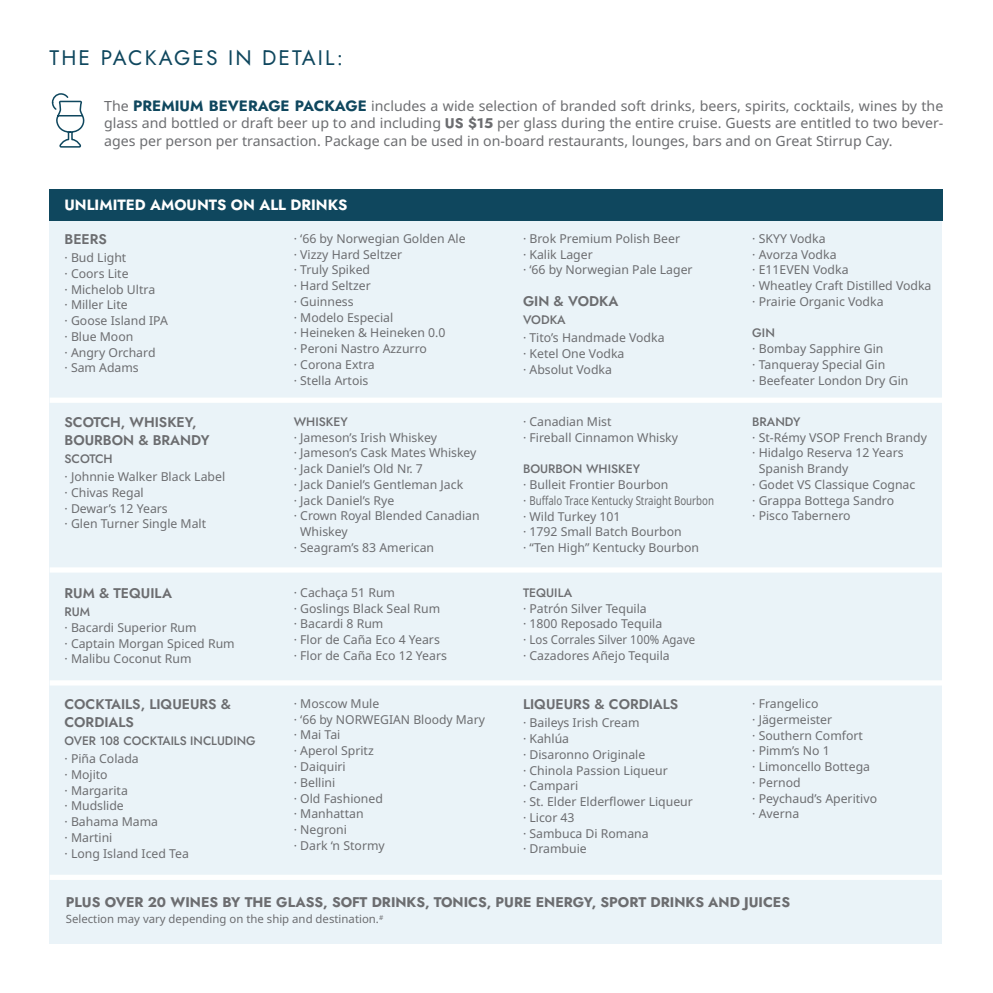
<style>
.page{position:relative;width:993px;height:993px;background:#fff}
.page>*{position:absolute;margin:0;border:0;box-sizing:border-box;transform-origin:0 0}
.t1{font:21px "Jost";letter-spacing:.1em;color:#0f475e}
.t2{font:700 14.88px "Jost";color:#fff}
.t3{font:14px/17.5px "Noto Sans";color:#6c6d70;text-align:justify}
.t4{font:600 14px/17.5px "Jost";color:#6c6d70}
.t5{font:700 14px "Jost";color:#6c6d70}
.t6{font:12.25px/15.8px "Noto Sans";color:#6c6d70}
.t7{font:500 12.25px "Jost";color:#6c6d70}
.t8{font:11.38px "Noto Sans";color:#6c6d70}
.s1{font-family:"Jost";font-weight:700;font-size:14.88px;color:#0f475e}
.s2{font-family:"Jost";font-weight:700}
</style>
<div class="page">
<svg style="left:51px;top:93px;width:34px;height:55px"></svg>
<div style="left:50px;top:221px;width:891px;height:722px;background:#eaf3f8"></div>
<div style="left:50px;top:189px;width:893px;height:32px;background:#0f475e"></div>
<div style="left:50px;top:397px;width:919px;height:5px;background:#fff"></div>
<div style="left:50px;top:567px;width:919px;height:5px;background:#fff"></div>
<div style="left:50px;top:680px;width:919px;height:5px;background:#fff"></div>
<div style="left:50px;top:874px;width:919px;height:5px;background:#fff"></div>
<h1 class="t1" style="left:50px;top:43px;width:295px">THE PACKAGES IN DETAIL:</h1>
<p class="t3" style="left:104px;top:97px;width:840px">The <span class="s1">PREMIUM BEVERAGE PACKAGE</span> includes a wide selection of branded soft drinks, beers, spirits, cocktails, wines by the glass and bottled or draft beer up to and including <span class="s2">US $15</span> per glass during the entire cruise. Guests are entitled to two bever&shy;ages per person per transaction. Package can be used in on-board restaurants, lounges, bars and on Great Stirrup Cay.</p>
<p class="t2" style="left:64px;top:195px;width:284px">UNLIMITED AMOUNTS ON ALL DRINKS</p>
<p class="t4" style="left:64px;top:230px;width:44px">BEERS</p>
<p class="t6" style="left:64px;top:250px;width:105px">· Bud Light<br>· Coors Lite<br>· Michelob Ultra<br>· Miller Lite<br>· Goose Island IPA · Blue Moon<br>· Angry Orchard<br>· Sam Adams</p>
<p class="t4" style="left:64px;top:413px;width:147px">SCOTCH, WHISKEY,<br>BOURBON &amp; BRANDY</p>
<p class="t7" style="left:64px;top:450px;width:50px">SCOTCH</p>
<p class="t6" style="left:64px;top:469px;width:162px">· Johnnie Walker Black Label · Chivas Regal<br>· Dewar’s 12 Years<br>· Glen Turner Single Malt</p>
<p class="t4" style="left:64px;top:584px;width:109px">RUM &amp; TEQUILA</p>
<p class="t7" style="left:64px;top:603px;width:27px">RUM</p>
<p class="t6" style="left:64px;top:619px;width:172px">· Bacardi Superior Rum<br>· Captain Morgan Spiced Rum · Malibu Coconut Rum</p>
<p class="t4" style="left:64px;top:695px;width:168px">COCKTAILS, LIQUEURS &amp;<br>CORDIALS</p>
<p class="t7" style="left:64px;top:732px;width:192px">OVER 108 COCKTAILS INCLUDING</p>
<p class="t6" style="left:64px;top:750px;width:126px">· Piña Colada<br>· Mojito<br>· Margarita<br>· Mudslide<br>· Bahama Mama<br>· Martini<br>· Long Island Iced Tea</p>
<p class="t6" style="left:294px;top:230px;width:173px">· ‘66 by Norwegian Golden Ale · Vizzy Hard Seltzer<br>· Truly Spiked<br>· Hard Seltzer<br>· Guinness<br>· Modelo Especial<br>· Heineken &amp; Heineken 0.0<br>· Peroni Nastro Azzurro<br>· Corona Extra<br>· Stella Artois</p>
<p class="t6" style="left:523px;top:230px;width:171px">· Brok Premium Polish Beer<br>· Kalik Lager<br>· ‘66 by Norwegian Pale Lager</p>
<p class="t4" style="left:523px;top:292px;width:97px">GIN &amp; VODKA</p>
<p class="t7" style="left:523px;top:311px;width:44px">VODKA</p>
<p class="t6" style="left:523px;top:330px;width:143px">· Tito’s Handmade Vodka · Ketel One Vodka<br>· Absolut Vodka</p>
<p class="t7" style="left:294px;top:413px;width:56px">WHISKEY</p>
<p class="t6" style="left:294px;top:429px;width:145px">· Jameson’s Irish Whiskey</p>
<p class="t6" style="left:294px;top:445px;width:184px">· Jameson’s Cask Mates Whiskey</p>
<p class="t6" style="left:294px;top:461px;width:131px">· Jack Daniel’s Old Nr. 7</p>
<p class="t6" style="left:294px;top:476px;width:171px">· Jack Daniel’s Gentleman Jack</p>
<p class="t6" style="left:294px;top:492px;width:102px">· Jack Daniel’s Rye</p>
<p class="t6" style="left:294px;top:508px;width:187px">· Crown Royal Blended Canadian</p>
<p class="t6" style="left:300px;top:524px;width:49px">Whiskey</p>
<p class="t6" style="left:294px;top:539px;width:142px">· Seagram’s 83 American</p>
<p class="t6" style="left:523px;top:414px;width:156px">· Canadian Mist<br>· Fireball Cinnamon Whisky</p>
<p class="t7" style="left:523px;top:460px;width:118px">BOURBON WHISKEY</p>
<p class="t6" style="left:523px;top:477px;width:192px">· Bulleit Frontier Bourbon<br>· Buffalo Trace Kentucky Straight Bourbon · Wild Turkey 101<br>· 1792 Small Batch Bourbon<br>· “Ten High” Kentucky Bourbon</p>
<p class="t6" style="left:294px;top:584px;width:155px">· Cachaça 51 Rum<br>· Goslings Black Seal Rum<br>· Bacardi 8 Rum<br>· Flor de Caña Eco 4 Years<br>· Flor de Caña Eco 12 Years</p>
<p class="t7" style="left:523px;top:584px;width:51px">TEQUILA</p>
<p class="t6" style="left:523px;top:600px;width:174px">· Patrón Silver Tequila<br>· 1800 Reposado Tequila<br>· Los Corrales Silver 100% Agave · Cazadores Añejo Tequila</p>
<p class="t6" style="left:294px;top:695px;width:192px">· Moscow Mule<br>· ‘66 by NORWEGIAN Bloody Mary · Mai Tai<br>· Aperol Spritz<br>· Daiquiri<br>· Bellini<br>· Old Fashioned<br>· Manhattan<br>· Negroni<br>· Dark ‘n Stormy</p>
<p class="t4" style="left:523px;top:695px;width:157px">LIQUEURS &amp; CORDIALS</p>
<p class="t6" style="left:523px;top:715px;width:171px">· Baileys Irish Cream<br>· Kahlúa<br>· Disaronno Originale<br>· Chinola Passion Liqueur<br>· Campari<br>· St. Elder Elderflower Liqueur · Licor 43<br>· Sambuca Di Romana<br>· Drambuie</p>
<p class="t6" style="left:752px;top:230px;width:181px">· SKYY Vodka<br>· Avorza Vodka<br>· E11EVEN Vodka<br>· Wheatley Craft Distilled Vodka · Prairie Organic Vodka</p>
<p class="t7" style="left:752px;top:324px;width:24px">GIN</p>
<p class="t6" style="left:752px;top:341px;width:158px">· Bombay Sapphire Gin<br>· Tanqueray Special Gin<br>· Beefeater London Dry Gin</p>
<p class="t7" style="left:752px;top:413px;width:50px">BRANDY</p>
<p class="t6" style="left:752px;top:429px;width:176px">· St-Rémy VSOP French Brandy</p>
<p class="t6" style="left:752px;top:445px;width:153px">· Hidalgo Reserva 12 Years</p>
<p class="t6" style="left:758px;top:461px;width:91px">Spanish Brandy</p>
<p class="t6" style="left:752px;top:476px;width:164px">· Godet VS Classique Cognac</p>
<p class="t6" style="left:752px;top:492px;width:143px">· Grappa Bottega Sandro</p>
<p class="t6" style="left:752px;top:508px;width:100px">· Pisco Tabernero</p>
<p class="t6" style="left:752px;top:695px;width:126px">· Frangelico<br>· Jägermeister<br>· Southern Comfort<br>· Pimm’s No 1<br>· Limoncello Bottega<br>· Pernod<br>· Peychaud’s Aperitivo · Averna</p>
<p class="t5" style="left:66px;top:892px;width:725px">PLUS OVER 20 WINES BY THE GLASS, SOFT DRINKS, TONICS, PURE ENERGY, SPORT DRINKS AND JUICES</p>
<p class="t8" style="left:66px;top:912px;width:319px">Selection may vary depending on the ship and destination.<sup>#</sup></p>
</div>
